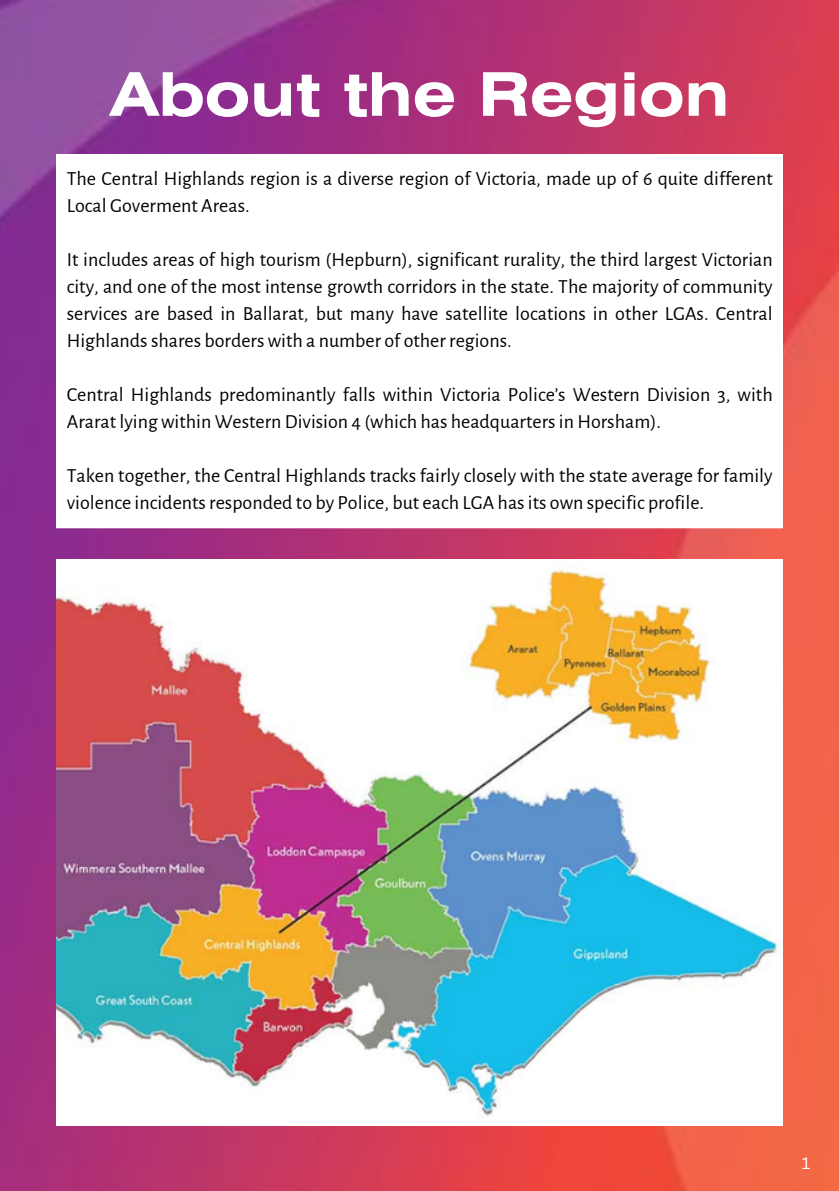
<style>
.page{position:relative;width:839px;height:1191px;background:#fff}
.page>*{position:absolute;margin:0;border:0;box-sizing:border-box;transform-origin:0 0}
.t1{font:700 60px "Helios Ext";color:#fff}
.t2{font:20px/27px "Alegreya Sans";color:#010101}
.t3{font:16px "Canva Sans";color:#fff}
</style>
<div class="page">
<img style="left:0;top:0;width:838px;height:1191px">
<img style="left:56px;top:560px;width:726px;height:565px">
<svg style="left:56px;top:155px;width:726px;height:373px"></svg>
<p class="t1" style="left:110px;top:72px;width:621px">About the Region</p>
<p class="t2" style="left:67px;top:166px;width:707px">The Central Highlands region is a diverse region of Victoria, made up of 6 quite different<br>Local Goverment Areas.</p>
<p class="t2" style="left:67px;top:247px;width:707px;text-align:justify">It includes areas of high tourism (Hepburn), significant rurality, the third largest Victorian city, and one of the most intense growth corridors in the state. The majority of community services are based in Ballarat, but many have satellite locations in other LGAs. Central Highlands shares borders with a number of other regions.</p>
<p class="t2" style="left:67px;top:382px;width:707px">Central Highlands predominantly falls within Victoria Police’s Western Division 3, with<br>Ararat lying within Western Division 4 (which has headquarters in Horsham).</p>
<p class="t2" style="left:67px;top:463px;width:707px">Taken together, the Central Highlands tracks fairly closely with the state average for family violence incidents responded to by Police, but each LGA has its own specific profile.</p>
<p class="t3" style="left:801px;top:1152px;width:10px">1</p>
</div>
